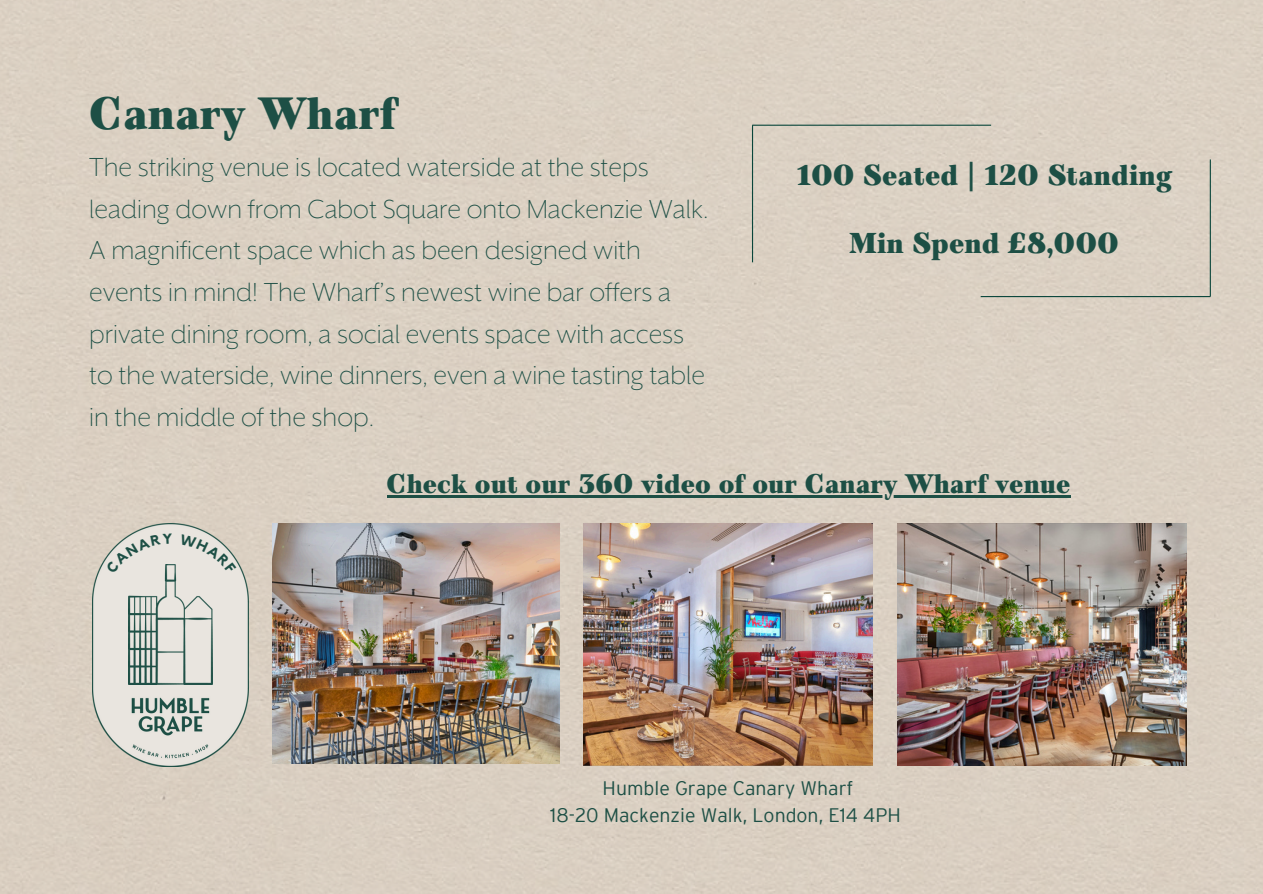
<style>
.page{position:relative;width:1263px;height:894px;background:#fff}
.page>*{position:absolute;margin:0;border:0;box-sizing:border-box;transform-origin:0 0}
.t1{font:900 45px "TT Barrels";color:#1d4f45}
.t2{font:300 30px/41.7px "Mr Eaves XL San OT";color:#1d4f45}
.t3{font:900 28.65px "TT Barrels";color:#1d4f45}
.t4{font:900 26.7px "TT Barrels";color:#1d4f45}
.t5{font:300 19.5px/27px "Interstate";color:#1d4f45;text-align:center}
</style>
<div class="page">
<div style="left:0;top:0;width:1263px;height:893px;background:#dbd0c2"></div>
<img style="left:273px;top:523px;width:287px;height:240px">
<img style="left:584px;top:523px;width:289px;height:242px">
<img style="left:897px;top:523px;width:289px;height:242px">
<hr style="left:387px;top:495px;width:683px;height:2px;background:#1d4f45">
<hr style="left:752px;top:125px;width:1px;height:137px;background:#0a463b">
<hr style="left:752px;top:125px;width:239px;height:1px;background:#0a463b">
<hr style="left:1210px;top:159px;width:1px;height:137px;background:#0a463b">
<hr style="left:981px;top:296px;width:229px;height:1px;background:#0a463b">
<img style="left:92px;top:523px;width:157px;height:243px">
<img style="left:129px;top:564px;width:84px;height:120px">
<svg style="left:106px;top:533px;width:66px;height:40px;background:#e2dfd8"></svg>
<svg style="left:180px;top:533px;width:57px;height:40px;background:#e2ded7"></svg>
<p class="t1" style="left:89px;top:88px;width:309px">Canary Wharf</p>
<p class="t2" style="left:89px;top:146px;width:621px">The striking venue is located waterside at the steps leading down from Cabot Square onto Mackenzie Walk.<br>A magnificent space which as been designed with events in mind! The Wharf’s newest wine bar offers a private dining room, a social events space with access to the waterside, wine dinners, even a wine tasting table in the middle of the shop.</p>
<p class="t3" style="left:797px;top:158px;width:376px">100 Seated | 120 Standing</p>
<p class="t3" style="left:849px;top:227px;width:271px">Min Spend £8,000</p>
<p class="t4" style="left:387px;top:468px;width:685px">Check out our 360 video of our Canary Wharf venue</p>
<h3 class="t5" style="left:550px;top:776px;width:352px">Humble Grape Canary Wharf<br>18-20 Mackenzie Walk, London, E14 4PH</h3>
</div>
